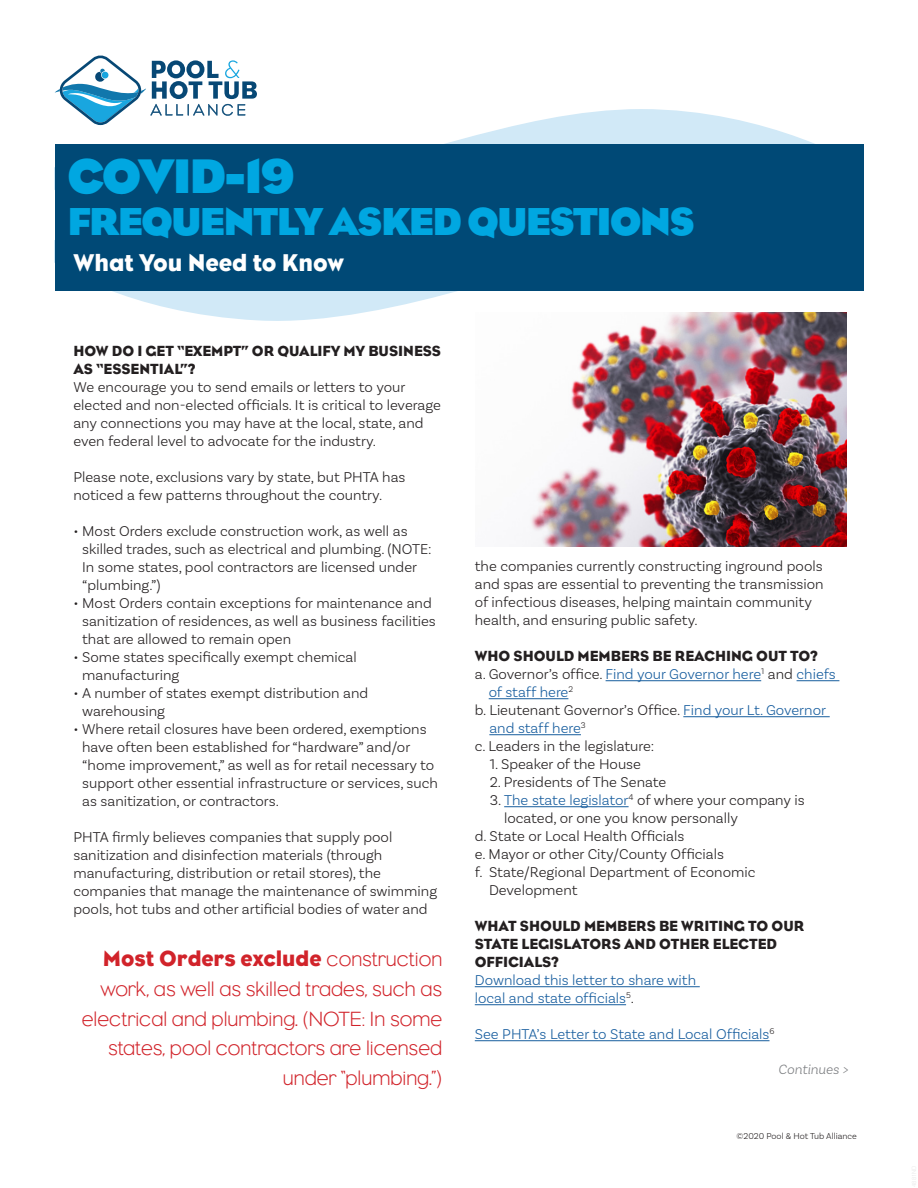
<style>
.page{position:relative;width:918px;height:1188px;background:#fff}
.page>*{position:absolute;margin:0;border:0;box-sizing:border-box;transform-origin:0 0}
.t1{font:700 49.5px "Eagle";letter-spacing:-.045em;color:#00a7e1}
.t2{font:700 39.75px "Eagle";letter-spacing:-.045em;color:#00a7e1}
.t3{font:24.75px "Eagle";color:#fff}
.t4{font:22.5px "Eagle";color:#d1232a}
.t5{font:300 21px/29.8px "Eagle";color:#d1232a;text-align:right}
.t6{font:300 15px/18px "Basic Sans";color:#231f20}
.t7{font:300 15px/18px "Basic Sans";color:#175d9e}
.t8{font:15px/18px "Eagle";color:#231f20}
.t9{font:italic 300 14.25px "Basic Sans";color:#808285}
.t10{font:300 9px "Basic Sans";color:#231f20}
.s1{font-weight:300;font-size:21px}
.s2{color:#231f20}
.s3{color:#175d9e}
</style>
<div class="page">
<svg style="left:55px;top:55px;width:202px;height:54px"></svg>
<svg style="left:54px;top:109px;width:810px;height:73px"></svg>
<svg style="left:54px;top:182px;width:810px;height:139px"></svg>
<div style="left:55px;top:144px;width:808px;height:147px;background:#004976"></div>
<hr style="left:606px;top:680px;width:155px;height:1px;background:#175d9e">
<hr style="left:797px;top:680px;width:42px;height:1px;background:#175d9e">
<hr style="left:489px;top:698px;width:79px;height:1px;background:#175d9e">
<hr style="left:683px;top:716px;width:147px;height:1px;background:#175d9e">
<hr style="left:489px;top:734px;width:92px;height:1px;background:#175d9e">
<hr style="left:504px;top:806px;width:125px;height:1px;background:#175d9e">
<hr style="left:475px;top:986px;width:225px;height:1px;background:#175d9e">
<hr style="left:475px;top:1004px;width:151px;height:1px;background:#175d9e">
<hr style="left:475px;top:1040px;width:295px;height:1px;background:#175d9e">
<img style="left:475px;top:312px;width:372px;height:234px">
<p class="t1" style="left:68px;top:149px;width:229px">COVID-19</p>
<p class="t2" style="left:68px;top:199px;width:629px">FREQUENTLY ASKED QUESTIONS</p>
<p class="t3" style="left:73px;top:248px;width:272px">What You Need to Know</p>
<p class="t8" style="left:73px;top:342px;width:369px">HOW DO I GET “EXEMPT” OR QUALIFY MY BUSINESS<br>AS “ESSENTIAL”?</p>
<p class="t6" style="left:73px;top:378px;width:369px">We encourage you to send emails or letters to your elected and non-elected officials. It is critical to leverage any connections you may have at the local, state, and even federal level to advocate for the industry.</p>
<p class="t6" style="left:73px;top:468px;width:334px">Please note, exclusions vary by state, but PHTA has noticed a few patterns throughout the country.</p>
<p class="t6" style="left:82px;top:522px;width:351px;text-indent:-9px">• Most Orders exclude construction work, as well as skilled trades, such as electrical and plumbing. (NOTE:<br>In some states, pool contractors are licensed under “plumbing.”)</p>
<p class="t6" style="left:82px;top:594px;width:355px;text-indent:-9px">• Most Orders contain exceptions for maintenance and sanitization of residences, as well as business facilities that are allowed to remain open</p>
<p class="t6" style="left:82px;top:648px;width:276px;text-indent:-9px">• Some states specifically exempt chemical manufacturing</p>
<p class="t6" style="left:82px;top:684px;width:288px;text-indent:-9px">• A number of states exempt distribution and warehousing</p>
<p class="t6" style="left:82px;top:720px;width:357px;text-indent:-9px">• Where retail closures have been ordered, exemptions have often been established for “hardware” and/or “home improvement,” as well as for retail necessary to support other essential infrastructure or services, such as sanitization, or contractors.</p>
<p class="t6" style="left:73px;top:828px;width:365px">PHTA firmly believes companies that supply pool sanitization and disinfection materials (through manufacturing, distribution or retail stores), the companies that manage the maintenance of swimming pools, hot tubs and other artificial bodies of water and</p>
<p class="t4" style="left:103px;top:945px;width:341px">Most Orders exclude <span class="s1">construction</span></p>
<p class="t5" style="left:82px;top:974px;width:362px">work, as well as skilled trades, such as electrical and plumbing. (NOTE: In some states, pool contractors are licensed under “plumbing.”)</p>
<p class="t6" style="left:475px;top:557px;width:350px">the companies currently constructing inground pools and spas are essential to preventing the transmission of infectious diseases, helping maintain community health, and ensuring public safety.</p>
<p class="t8" style="left:475px;top:647px;width:344px">WHO SHOULD MEMBERS BE REACHING OUT TO?</p>
<p class="t7" style="left:489px;top:665px;width:349px;text-indent:-14px"><span class="s2">a. Governor’s office.</span> Find your Governor here<sup>1</sup> <span class="s2">and</span> chiefs of staff here<sup>2</sup></p>
<p class="t7" style="left:489px;top:701px;width:338px;text-indent:-15px"><span class="s2">b. Lieutenant Governor’s Office.</span> Find your Lt. Governor and staff here<sup>3</sup></p>
<p class="t6" style="left:475px;top:737px;width:181px">c. Leaders in the legislature:</p>
<p class="t6" style="left:490px;top:755px;width:153px">1. Speaker of the House</p>
<p class="t6" style="left:490px;top:773px;width:178px">2. Presidents of The Senate</p>
<p class="t6" style="left:504px;top:791px;width:302px;text-indent:-14px">3. <span class="s3">The state legislator</span><sup>4</sup> of where your company is located, or one you know personally</p>
<p class="t6" style="left:475px;top:827px;width:211px">d. State or Local Health Officials</p>
<p class="t6" style="left:475px;top:845px;width:251px">e. Mayor or other City/County Officials</p>
<p class="t6" style="left:489px;top:863px;width:268px;text-indent:-14px">f. State/Regional Department of Economic<br>Development</p>
<p class="t8" style="left:475px;top:917px;width:331px">WHAT SHOULD MEMBERS BE WRITING TO OUR<br>STATE LEGISLATORS AND OTHER ELECTED<br>OFFICIALS?</p>
<p class="t7" style="left:475px;top:971px;width:223px">Download this letter to share with local and state officials<sup>5</sup><span class="s2">.</span></p>
<p class="t7" style="left:475px;top:1025px;width:301px">See PHTA’s Letter to State and Local Officials<sup>6</sup></p>
<p class="t9" style="left:778px;top:1061px;width:71px">Continues &gt;</p>
<p class="t10" style="left:737px;top:1131px;width:122px">©2020 Pool &amp; Hot Tub Alliance</p>
</div>
